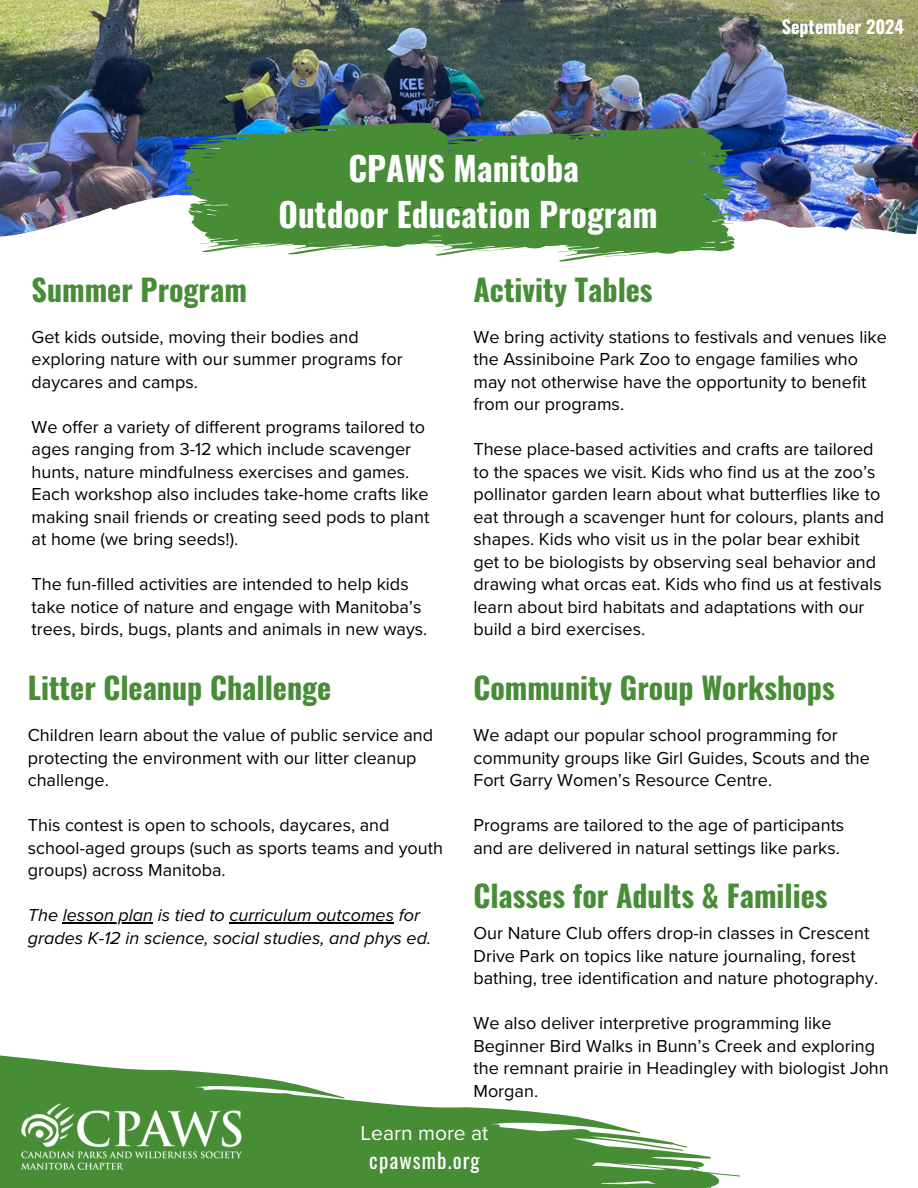
<style>
.page{position:relative;width:918px;height:1188px;background:#fff}
.page>*{position:absolute;margin:0;border:0;box-sizing:border-box;transform-origin:0 0}
.t1{font:700 33.3px/46px "Oswald";color:#fff;text-align:center}
.t2{font:700 30px "Oswald";color:#468d35}
.t3{font:21px "Oswald";letter-spacing:.05em;color:#fff}
.t4{font:21px "Proxima Nova";color:#fff}
.t5{font:18px/22.5px "Proxima Nova";color:#000}
.t6{font:italic 18px/22.5px "Proxima Nova";color:#000}
.t7{font:700 18px "Oswald";color:#fff}
</style>
<div class="page">
<img style="left:0;top:0;width:918px;height:237px">
<svg style="left:444px;top:1107px;width:296px;height:81px;fill:#468d35"></svg>
<svg style="left:0;top:1055px;width:444px;height:133px;fill:#468d35"></svg>
<img style="left:22px;top:1103px;width:219px;height:66px">
<svg style="left:178px;top:122px;width:564px;height:140px;background:#5a9557"></svg>
<hr style="left:63px;top:922px;width:90px;height:1px;background:#000">
<hr style="left:230px;top:922px;width:164px;height:1px;background:#000">
<h1 class="t1" style="left:279px;top:147px;width:380px">CPAWS Manitoba<br>Outdoor Education Program</h1>
<p class="t7" style="left:782px;top:18px;width:124px">September 2024</p>
<h2 class="t2" style="left:32px;top:274px;width:217px">Summer Program</h2>
<p class="t5" style="left:32px;top:325px;width:373px">Get kids outside, moving their bodies and exploring nature with our summer programs for daycares and camps.</p>
<p class="t5" style="left:32px;top:415px;width:399px">We offer a variety of different programs tailored to ages ranging from 3-12 which include scavenger hunts, nature mindfulness exercises and games.<br>Each workshop also includes take-home crafts like making snail friends or creating seed pods to plant at home (we bring seeds!).</p>
<p class="t5" style="left:32px;top:572px;width:397px">The fun-filled activities are intended to help kids take notice of nature and engage with Manitoba’s trees, birds, bugs, plants and animals in new ways.</p>
<h2 class="t2" style="left:28px;top:672px;width:305px">Litter Cleanup Challenge</h2>
<p class="t5" style="left:28px;top:723px;width:407px">Children learn about the value of public service and protecting the environment with our litter cleanup challenge.</p>
<p class="t5" style="left:28px;top:813px;width:417px">This contest is open to schools, daycares, and school-aged groups (such as sports teams and youth groups) across Manitoba.</p>
<p class="t6" style="left:28px;top:903px;width:405px">The lesson plan is tied to curriculum outcomes for grades K-12 in science, social studies, and phys ed.</p>
<h2 class="t2" style="left:473px;top:274px;width:181px">Activity Tables</h2>
<p class="t5" style="left:473px;top:325px;width:415px">We bring activity stations to festivals and venues like the Assiniboine Park Zoo to engage families who may not otherwise have the opportunity to benefit from our programs.</p>
<p class="t5" style="left:473px;top:437px;width:412px">These place-based activities and crafts are tailored to the spaces we visit. Kids who find us at the zoo’s pollinator garden learn about what butterflies like to eat through a scavenger hunt for colours, plants and shapes. Kids who visit us in the polar bear exhibit get to be biologists by observing seal behavior and drawing what orcas eat. Kids who find us at festivals learn about bird habitats and adaptations with our build a bird exercises.</p>
<h2 class="t2" style="left:473px;top:672px;width:363px">Community Group Workshops</h2>
<p class="t5" style="left:473px;top:723px;width:398px">We adapt our popular school programming for community groups like Girl Guides, Scouts and the<br>Fort Garry Women’s Resource Centre.</p>
<p class="t5" style="left:473px;top:813px;width:372px">Programs are tailored to the age of participants and are delivered in natural settings like parks.</p>
<h2 class="t2" style="left:473px;top:880px;width:356px">Classes for Adults &amp; Families</h2>
<p class="t5" style="left:473px;top:921px;width:406px">Our Nature Club offers drop-in classes in Crescent<br>Drive Park on topics like nature journaling, forest bathing, tree identification and nature photography.</p>
<p class="t5" style="left:473px;top:1011px;width:417px">We also deliver interpretive programming like Beginner Bird Walks in Bunn’s Creek and exploring the remnant prairie in Headingley with biologist John Morgan.</p>
<p class="t4" style="left:361px;top:1117px;width:129px">Learn more at</p>
<p class="t3" style="left:369px;top:1142px;width:112px">cpawsmb.org</p>
</div>
